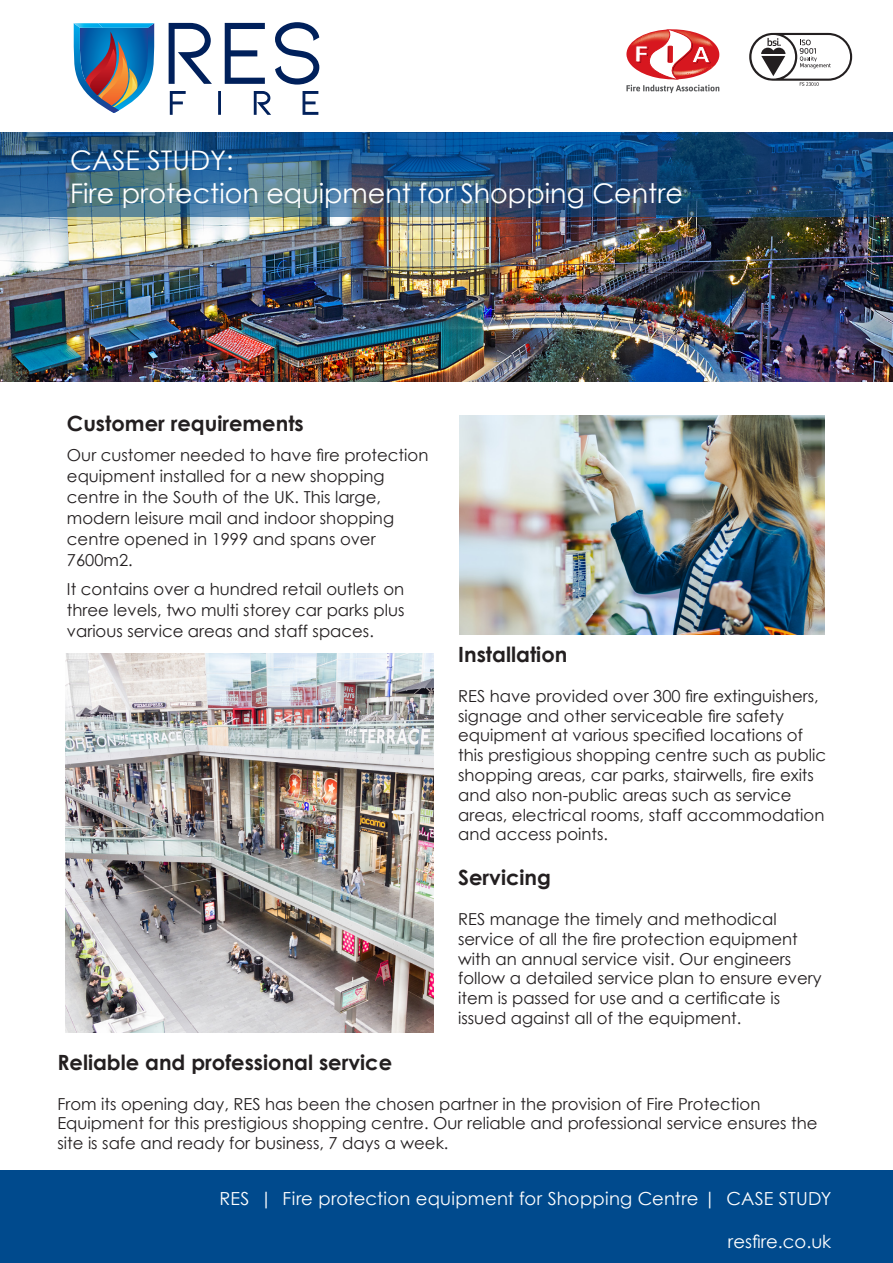
<style>
.page{position:relative;width:893px;height:1263px;background:#fff}
.page>*{position:absolute;margin:0;border:0;box-sizing:border-box;transform-origin:0 0}
.Headline{font:27px/32.4px "Century Gothic";color:#fff}
.Body_text{font:700 21px "Century Gothic";color:#231f20}
.Footer2{font:18px "Century Gothic";letter-spacing:.01em;color:#fff}
.Body_text-2{font:16.5px/19.8px "Century Gothic";color:#231f20}
</style>
<div class="page">
<img style="left:0;top:216px;width:893px;height:165px">
<svg style="left:0;top:132px;width:893px;height:84px;background:#245683"></svg>
<div style="left:0;top:1171px;width:893px;height:92px;background:#004a8d"></div>
<img style="left:460px;top:415px;width:364px;height:219px">
<img style="left:65px;top:653px;width:368px;height:380px">
<svg style="left:169px;top:23px;width:43px;height:61px"></svg>
<svg style="left:225px;top:23px;width:40px;height:61px"></svg>
<svg style="left:275px;top:22px;width:44px;height:63px"></svg>
<svg style="left:170px;top:91px;width:16px;height:24px"></svg>
<hr style="left:218px;top:91px;width:3px;height:24px;background:#00205b">
<svg style="left:254px;top:91px;width:17px;height:24px"></svg>
<svg style="left:303px;top:91px;width:15px;height:24px"></svg>
<img style="left:73px;top:23px;width:82px;height:90px">
<img style="left:74px;top:23px;width:29px;height:5px">
<svg style="left:749px;top:33px;width:103px;height:53px"></svg>
<svg style="left:626px;top:29px;width:93px;height:64px"></svg>
<p class="Headline" style="left:70px;top:144px;width:614px">CASE STUDY:<br>Fire protection equipment for Shopping Centre</p>
<p class="Body_text" style="left:67px;top:407px;width:238px">Customer requirements</p>
<p class="Body_text-2" style="left:67px;top:444px;width:363px;line-height:21px">Our customer needed to have fire protection equipment installed for a new shopping centre in the South of the UK. This large, modern leisure mail and indoor shopping centre opened in 1999 and spans over 7600m2.</p>
<p class="Body_text-2" style="left:67px;top:578px;width:339px;line-height:21px;text-align:justify">It contains over a hundred retail outlets on three levels, two multi storey car parks plus various service areas and staff spaces.</p>
<p class="Body_text" style="left:458px;top:638px;width:111px">Installation</p>
<p class="Body_text-2" style="left:458px;top:686px;width:369px">RES have provided over 300 fire extinguishers, signage and other serviceable fire safety equipment at various specified locations of this prestigious shopping centre such as public shopping areas, car parks, stairwells, fire exits and also non-public areas such as service areas, electrical rooms, staff accommodation and access points.</p>
<p class="Body_text" style="left:458px;top:862px;width:94px">Servicing</p>
<p class="Body_text-2" style="left:458px;top:909px;width:365px">RES manage the timely and methodical service of all the fire protection equipment with an annual service visit. Our engineers follow a detailed service plan to ensure every item is passed for use and a certificate is issued against all of the equipment.</p>
<p class="Body_text" style="left:57px;top:1046px;width:336px">Reliable and professional service</p>
<p class="Body_text-2" style="left:57px;top:1093px;width:705px">From its opening day, RES has been the chosen partner in the provision of Fire Protection</p>
<p class="Body_text-2" style="left:57px;top:1113px;width:762px">Equipment for this prestigious shopping centre. Our reliable and professional service ensures the site is safe and ready for business, 7 days a week.</p>
<p class="Footer2" style="left:219px;top:1186px;width:613px">RES | Fire protection equipment for Shopping Centre | CASE STUDY</p>
<p class="Footer2" style="left:728px;top:1229px;width:105px">resfire.co.uk</p>
</div>
